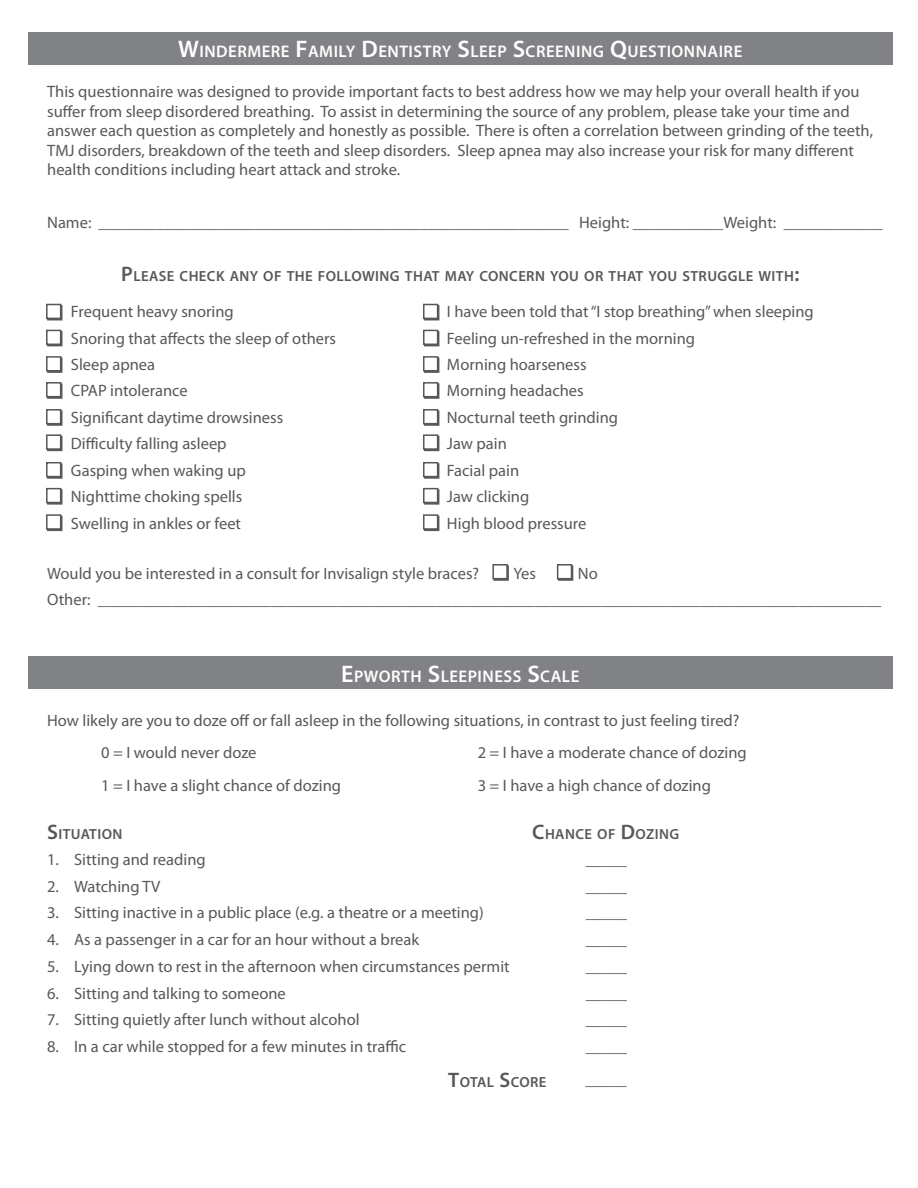
<style>
.page{position:relative;width:918px;height:1188px;background:#fff}
.page>*{position:absolute;margin:0;border:0;box-sizing:border-box;transform-origin:0 0}
.Header1{font:600 16.8px "Myriad Pro";letter-spacing:.03em;color:#fff}
.textbold{font:16.5px/19.5px "Myriad Pro";color:#57585a}
.Header1-2{font:600 14.7px "Myriad Pro";letter-spacing:.03em;color:#57585a}
.s1{font-size:24px}
.s2{font-size:21px}
</style>
<div class="page">
<div style="left:28px;top:32px;width:865px;height:32px;background:#808285"></div>
<div style="left:28px;top:656px;width:865px;height:33px;background:#808285"></div>
<svg style="left:493px;top:565px;width:16px;height:16px"></svg>
<div style="left:492px;top:564px;width:16px;height:15px;background:#fff;border:2px solid #57585a"></div>
<svg style="left:558px;top:565px;width:15px;height:16px"></svg>
<div style="left:557px;top:564px;width:15px;height:15px;background:#fff;border:2px solid #57585a"></div>
<div style="left:47px;top:305px;width:15px;height:15px;background:#57585a"></div>
<div style="left:46px;top:304px;width:15px;height:15px;background:#fff;border:2px solid #57585a"></div>
<div style="left:424px;top:305px;width:15px;height:15px;background:#57585a"></div>
<div style="left:423px;top:304px;width:15px;height:15px;background:#fff;border:2px solid #57585a"></div>
<div style="left:47px;top:331px;width:15px;height:15px;background:#57585a"></div>
<div style="left:46px;top:330px;width:15px;height:15px;background:#fff;border:2px solid #57585a"></div>
<div style="left:424px;top:331px;width:15px;height:15px;background:#57585a"></div>
<div style="left:423px;top:330px;width:15px;height:15px;background:#fff;border:2px solid #57585a"></div>
<svg style="left:47px;top:357px;width:15px;height:16px"></svg>
<div style="left:46px;top:356px;width:15px;height:16px;background:#fff;border:2px solid #57585a"></div>
<svg style="left:424px;top:357px;width:15px;height:16px"></svg>
<div style="left:423px;top:356px;width:15px;height:16px;background:#fff;border:2px solid #57585a"></div>
<svg style="left:47px;top:383px;width:15px;height:16px"></svg>
<div style="left:46px;top:382px;width:15px;height:15px;background:#fff;border:2px solid #57585a"></div>
<svg style="left:424px;top:383px;width:15px;height:16px"></svg>
<div style="left:423px;top:382px;width:15px;height:15px;background:#fff;border:2px solid #57585a"></div>
<svg style="left:47px;top:410px;width:15px;height:16px"></svg>
<div style="left:46px;top:409px;width:15px;height:15px;background:#fff;border:2px solid #57585a"></div>
<svg style="left:424px;top:410px;width:15px;height:16px"></svg>
<div style="left:423px;top:409px;width:15px;height:15px;background:#fff;border:2px solid #57585a"></div>
<div style="left:47px;top:436px;width:15px;height:15px;background:#57585a"></div>
<div style="left:46px;top:434px;width:15px;height:16px;background:#fff;border:2px solid #57585a"></div>
<div style="left:424px;top:436px;width:15px;height:15px;background:#57585a"></div>
<div style="left:423px;top:434px;width:15px;height:16px;background:#fff;border:2px solid #57585a"></div>
<svg style="left:47px;top:463px;width:15px;height:16px"></svg>
<div style="left:46px;top:462px;width:15px;height:15px;background:#fff;border:2px solid #57585a"></div>
<svg style="left:424px;top:463px;width:15px;height:16px"></svg>
<div style="left:423px;top:462px;width:15px;height:15px;background:#fff;border:2px solid #57585a"></div>
<svg style="left:47px;top:489px;width:15px;height:16px"></svg>
<div style="left:46px;top:488px;width:15px;height:15px;background:#fff;border:2px solid #57585a"></div>
<svg style="left:424px;top:489px;width:15px;height:16px"></svg>
<div style="left:423px;top:488px;width:15px;height:15px;background:#fff;border:2px solid #57585a"></div>
<div style="left:47px;top:516px;width:15px;height:15px;background:#57585a"></div>
<div style="left:46px;top:514px;width:15px;height:16px;background:#fff;border:2px solid #57585a"></div>
<div style="left:424px;top:516px;width:15px;height:15px;background:#57585a"></div>
<div style="left:423px;top:514px;width:15px;height:16px;background:#fff;border:2px solid #57585a"></div>
<p class="Header1" style="left:178px;top:41px;width:566px"><span class="s1">W</span>INDERMERE <span class="s1">F</span>AMILY <span class="s1">D</span>ENTISTRY <span class="s1">S</span>LEEP <span class="s1">S</span>CREENING <span class="s1">Q</span>UESTIONNAIRE</p>
<p class="textbold" style="left:47px;top:82px;width:827px">This questionnaire was designed to provide important facts to best address how we may help your overall health if you suffer from sleep disordered breathing. To assist in determining the source of any problem, please take your time and answer each question as completely and honestly as possible. There is often a correlation between grinding of the teeth, TMJ disorders, breakdown of the teeth and sleep disorders. Sleep apnea may also increase your risk for many different health conditions including heart attack and stroke.</p>
<p class="textbold" style="left:47px;top:213px;width:837px">Name: _________________________________________________________ Height: ___________Weight: ____________</p>
<p class="Header1-2" style="left:121px;top:267px;width:680px"><span class="s2">P</span>LEASE CHECK ANY OF THE FOLLOWING THAT MAY CONCERN YOU OR THAT YOU STRUGGLE WITH<span class="s2">:</span></p>
<p class="textbold" style="left:71px;top:302px;width:164px">Frequent heavy snoring</p>
<p class="textbold" style="left:71px;top:328px;width:267px">Snoring that affects the sleep of others</p>
<p class="textbold" style="left:71px;top:354px;width:86px">Sleep apnea</p>
<p class="textbold" style="left:71px;top:381px;width:118px">CPAP intolerance</p>
<p class="textbold" style="left:71px;top:407px;width:214px">Significant daytime drowsiness</p>
<p class="textbold" style="left:71px;top:434px;width:157px">Difficulty falling asleep</p>
<p class="textbold" style="left:71px;top:460px;width:176px">Gasping when waking up</p>
<p class="textbold" style="left:71px;top:487px;width:173px">Nighttime choking spells</p>
<p class="textbold" style="left:71px;top:513px;width:172px">Swelling in ankles or feet</p>
<p class="textbold" style="left:447px;top:302px;width:368px">I have been told that “I stop breathing” when sleeping</p>
<p class="textbold" style="left:447px;top:328px;width:250px">Feeling un-refreshed in the morning</p>
<p class="textbold" style="left:447px;top:354px;width:141px">Morning hoarseness</p>
<p class="textbold" style="left:447px;top:381px;width:138px">Morning headaches</p>
<p class="textbold" style="left:447px;top:407px;width:173px">Nocturnal teeth grinding</p>
<p class="textbold" style="left:447px;top:434px;width:61px">Jaw pain</p>
<p class="textbold" style="left:447px;top:460px;width:74px">Facial pain</p>
<p class="textbold" style="left:447px;top:487px;width:84px">Jaw clicking</p>
<p class="textbold" style="left:447px;top:513px;width:141px">High blood pressure</p>
<p class="textbold" style="left:47px;top:563px;width:434px">Would you be interested in a consult for Invisalign style braces?</p>
<p class="textbold" style="left:514px;top:563px;width:24px">Yes</p>
<p class="textbold" style="left:578px;top:563px;width:21px">No</p>
<p class="textbold" style="left:47px;top:590px;width:836px">Other: _______________________________________________________________________________________________</p>
<p class="Header1" style="left:341px;top:665px;width:240px"><span class="s1">E</span>PWORTH <span class="s1">S</span>LEEPINESS <span class="s1">S</span>CALE</p>
<p class="textbold" style="left:47px;top:710px;width:694px">How likely are you to doze off or fall asleep in the following situations, in contrast to just feeling tired?</p>
<p class="textbold" style="left:101px;top:743px;width:157px">0 = I would never doze</p>
<p class="textbold" style="left:478px;top:743px;width:271px">2 = I have a moderate chance of dozing</p>
<p class="textbold" style="left:101px;top:775px;width:241px">1 = I have a slight chance of dozing</p>
<p class="textbold" style="left:478px;top:775px;width:235px">3 = I have a high chance of dozing</p>
<p class="Header1-2" style="left:47px;top:824px;width:77px"><span class="s2">S</span>ITUATION</p>
<p class="Header1-2" style="left:532px;top:824px;width:149px"><span class="s2">C</span>HANCE OF <span class="s2">D</span>OZING</p>
<p class="textbold" style="left:47px;top:849px;width:160px">1. Sitting and reading</p>
<p class="textbold" style="left:47px;top:876px;width:115px">2. Watching TV</p>
<p class="textbold" style="left:47px;top:903px;width:438px">3. Sitting inactive in a public place (e.g. a theatre or a meeting)</p>
<p class="textbold" style="left:47px;top:930px;width:374px">4. As a passenger in a car for an hour without a break</p>
<p class="textbold" style="left:47px;top:956px;width:464px">5. Lying down to rest in the afternoon when circumstances permit</p>
<p class="textbold" style="left:47px;top:983px;width:240px">6. Sitting and talking to someone</p>
<p class="textbold" style="left:47px;top:1010px;width:314px">7. Sitting quietly after lunch without alcohol</p>
<p class="textbold" style="left:47px;top:1037px;width:361px">8. In a car while stopped for a few minutes in traffic</p>
<p class="Header1-2" style="left:448px;top:1073px;width:100px"><span class="s2">T</span>OTAL <span class="s2">S</span>CORE</p>
<p class="textbold" style="left:586px;top:849px;width:43px">_____</p>
<p class="textbold" style="left:586px;top:876px;width:43px">_____</p>
<p class="textbold" style="left:586px;top:903px;width:43px">_____</p>
<p class="textbold" style="left:586px;top:930px;width:43px">_____</p>
<p class="textbold" style="left:586px;top:956px;width:43px">_____</p>
<p class="textbold" style="left:586px;top:983px;width:43px">_____</p>
<p class="textbold" style="left:586px;top:1010px;width:43px">_____</p>
<p class="textbold" style="left:586px;top:1037px;width:43px">_____</p>
<p class="textbold" style="left:585px;top:1069px;width:43px">_____</p>
</div>
